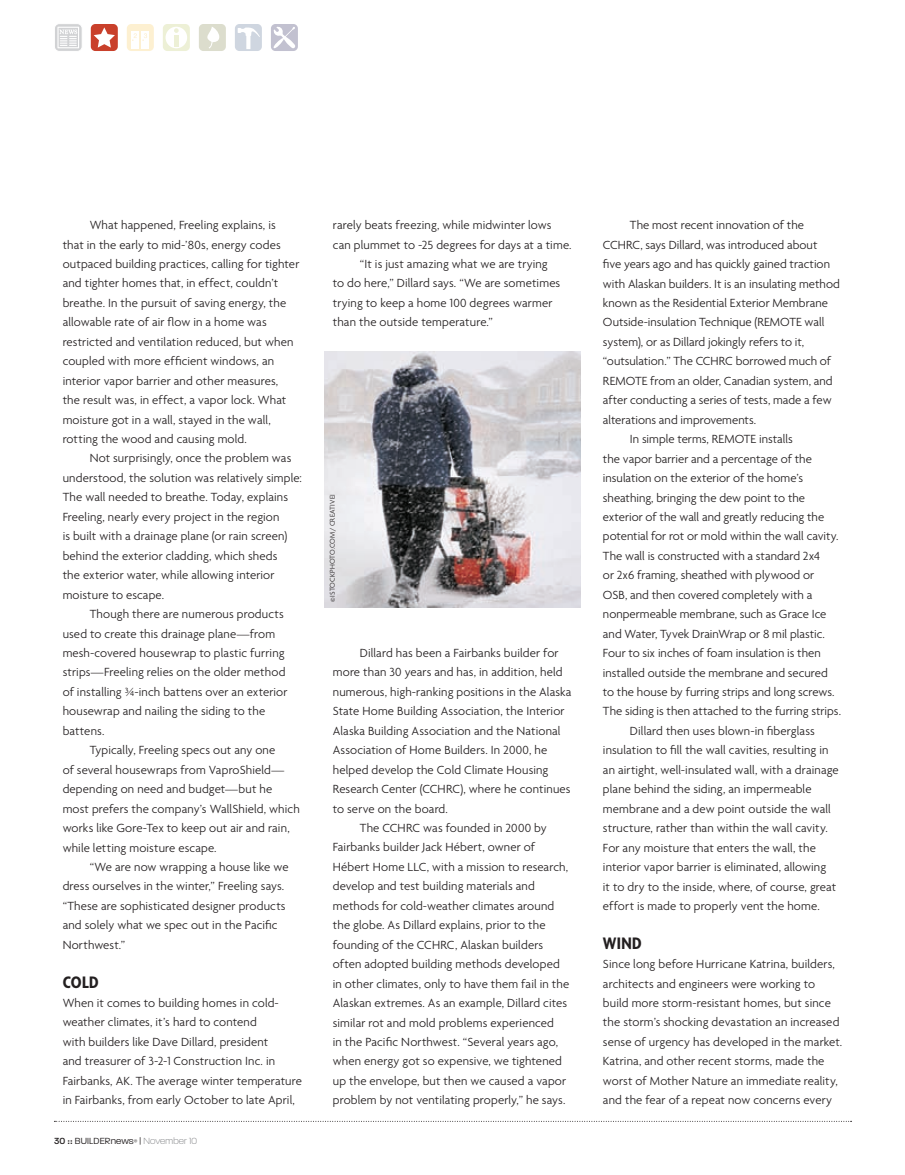
<style>
.page{position:relative;width:905px;height:1175px;background:#fff}
.page>*{position:absolute;margin:0;border:0;box-sizing:border-box;transform-origin:0 0}
.Subhead_-_Small{font:700 condensed 18px "Agenda";letter-spacing:.015em;color:#231f20}
.Body_Copy_-_Agenda_L{font:300 12.75px/19.5px "Agenda";letter-spacing:.005em;color:#231f20}
.Body_Copy_-_First_Pa{font:300 12.75px/19.5px "Agenda";letter-spacing:.01em;color:#231f20}
.t1{font:300 12px "Paralucent";letter-spacing:.01em;color:#231f20}
.t2{font:200 12px "Paralucent";letter-spacing:.015em;color:#787a7d}
.t3{font:300 7.5px "Agenda";letter-spacing:.02em;color:#231f20}
.t4{font:300 4.35px "Paralucent";color:#231f20}
.s1{font-weight:500}
.s2{font-family:"Alternate Gothic No 2 BT";font-weight:400}
.s3{font-weight:300;color:#231f20}
</style>
<div class="page">
<img style="left:324px;top:351px;width:256px;height:257px">
<svg style="left:54px;top:1120px;width:797px;height:1px"></svg>
<div style="left:91px;top:24px;width:27px;height:27px;background:#c9402b;border-radius:5px"></div>
<svg style="left:94px;top:27px;width:21px;height:21px"></svg>
<div style="left:163px;top:24px;width:27px;height:27px;background:#edf0d6;border-radius:5px"></div>
<div style="left:165px;top:27px;width:22px;height:21px;background:#fff;border-radius:50%"></div>
<hr style="left:174px;top:35px;width:4px;height:12px;background:#edf0d6">
<svg style="left:174px;top:28px;width:5px;height:5px"></svg>
<div style="left:127px;top:24px;width:27px;height:27px;background:#fdf0d1;border-radius:4px"></div>
<div style="left:131px;top:31px;width:8px;height:18px;background:#fff"></div>
<div style="left:142px;top:31px;width:7px;height:18px;background:#fff"></div>
<svg style="left:132px;top:33px;width:15px;height:8px"></svg>
<div style="left:199px;top:24px;width:27px;height:27px;background:#dcddcd;border-radius:5px"></div>
<svg style="left:207px;top:27px;width:12px;height:21px"></svg>
<div style="left:235px;top:24px;width:27px;height:27px;background:#cfd6e0;border-radius:4px"></div>
<svg style="left:238px;top:28px;width:22px;height:21px"></svg>
<div style="left:271px;top:24px;width:27px;height:27px;background:#c2c1d0;border-radius:4px"></div>
<svg style="left:272px;top:26px;width:23px;height:24px"></svg>
<div style="left:54px;top:24px;width:28px;height:27px;background:linear-gradient(to right,#dddee0,#dddedf);border-radius:5px"></div>
<div style="left:54px;top:23px;width:29px;height:29px;border:1px solid #fff;border-radius:5px"></div>
<svg style="left:57px;top:27px;width:22px;height:21px"></svg>
<p class="Body_Copy_-_Agenda_L" style="left:63px;top:215px;width:238px;text-indent:27px">What happened, Freeling explains, is that in the early to mid-’80s, energy codes outpaced building practices, calling for tighter and tighter homes that, in effect, couldn’t breathe. In the pursuit of saving energy, the allowable rate of air flow in a home was restricted and ventilation reduced, but when coupled with more efficient windows, an interior vapor barrier and other measures,<br>the result was, in effect, a vapor lock. What moisture got in a wall, stayed in the wall, rotting the wood and causing mold.</p>
<p class="Body_Copy_-_Agenda_L" style="left:63px;top:448px;width:241px;text-indent:27px">Not surprisingly, once the problem was understood, the solution was relatively simple:<br>The wall needed to breathe. Today, explains Freeling, nearly every project in the region<br>is built with a drainage plane (or rain screen) behind the exterior cladding, which sheds<br>the exterior water, while allowing interior moisture to escape.</p>
<p class="Body_Copy_-_Agenda_L" style="left:63px;top:604px;width:226px;text-indent:27px">Though there are numerous products used to create this drainage plane—from mesh-covered housewrap to plastic furring strips—Freeling relies on the older method of installing ¾-inch battens over an exterior housewrap and nailing the siding to the battens.</p>
<p class="Body_Copy_-_Agenda_L" style="left:63px;top:740px;width:238px;text-indent:27px">Typically, Freeling specs out any one<br>of several housewraps from VaproShield— depending on need and budget—but he most prefers the company’s WallShield, which works like Gore-Tex to keep out air and rain, while letting moisture escape.</p>
<p class="Body_Copy_-_Agenda_L" style="left:63px;top:857px;width:227px;text-indent:27px">“We are now wrapping a house like we dress ourselves in the winter,” Freeling says. “These are sophisticated designer products and solely what we spec out in the Pacific Northwest.”</p>
<p class="Subhead_-_Small" style="left:63px;top:971px;width:37px">COLD</p>
<p class="Body_Copy_-_First_Pa" style="left:63px;top:993px;width:241px">When it comes to building homes in cold&shy;weather climates, it’s hard to contend<br>with builders like Dave Dillard, president<br>and treasurer of 3-2-1 Construction Inc. in Fairbanks, AK. The average winter temperature in Fairbanks, from early October to late April,</p>
<p class="t1" style="left:54px;top:1134px;width:81px"><span class="s1">30</span> <span class="s2">::</span> BUILDERnews</p>
<p class="t4" style="left:134px;top:1138px;width:5px">®</p>
<p class="t2" style="left:139px;top:1134px;width:59px"><span class="s3">|</span> November 10</p>
<p class="Body_Copy_-_First_Pa" style="left:333px;top:215px;width:240px">rarely beats freezing, while midwinter lows can plummet to -25 degrees for days at a time.</p>
<p class="Body_Copy_-_Agenda_L" style="left:333px;top:254px;width:229px;text-indent:27px">“It is just amazing what we are trying to do here,” Dillard says. “We are sometimes trying to keep a home 100 degrees warmer than the outside temperature.”</p>
<p class="t3" style="left:328px;top:602px;width:109px;rotate:-90deg">©ISTOCKPHOTO.COM/ CREATIVEI</p>
<p class="Body_Copy_-_Agenda_L" style="left:333px;top:643px;width:240px;text-indent:27px">Dillard has been a Fairbanks builder for more than 30 years and has, in addition, held numerous, high-ranking positions in the Alaska State Home Building Association, the Interior Alaska Building Association and the National Association of Home Builders. In 2000, he helped develop the Cold Climate Housing Research Center (CCHRC), where he continues to serve on the board.</p>
<p class="Body_Copy_-_Agenda_L" style="left:333px;top:818px;width:238px;text-indent:27px">The CCHRC was founded in 2000 by Fairbanks builder Jack Hébert, owner of Hébert Home LLC, with a mission to research, develop and test building materials and methods for cold-weather climates around the globe. As Dillard explains, prior to the founding of the CCHRC, Alaskan builders often adopted building methods developed in other climates, only to have them fail in the Alaskan extremes. As an example, Dillard cites similar rot and mold problems experienced<br>in the Pacific Northwest. “Several years ago, when energy got so expensive, we tightened up the envelope, but then we caused a vapor problem by not ventilating properly,” he says.</p>
<p class="Body_Copy_-_Agenda_L" style="left:603px;top:215px;width:238px;text-indent:27px">The most recent innovation of the CCHRC, says Dillard, was introduced about<br>five years ago and has quickly gained traction with Alaskan builders. It is an insulating method known as the Residential Exterior Membrane Outside-insulation Technique (REMOTE wall system), or as Dillard jokingly refers to it, “outsulation.” The CCHRC borrowed much of REMOTE from an older, Canadian system, and after conducting a series of tests, made a few alterations and improvements.</p>
<p class="Body_Copy_-_Agenda_L" style="left:603px;top:429px;width:239px;text-indent:27px">In simple terms, REMOTE installs<br>the vapor barrier and a percentage of the insulation on the exterior of the home’s sheathing, bringing the dew point to the exterior of the wall and greatly reducing the potential for rot or mold within the wall cavity.<br>The wall is constructed with a standard 2x4<br>or 2x6 framing, sheathed with plywood or OSB, and then covered completely with a nonpermeable membrane, such as Grace Ice and Water, Tyvek DrainWrap or 8 mil plastic.<br>Four to six inches of foam insulation is then installed outside the membrane and secured to the house by furring strips and long screws.<br>The siding is then attached to the furring strips.</p>
<p class="Body_Copy_-_Agenda_L" style="left:603px;top:721px;width:237px;text-indent:27px">Dillard then uses blown-in fiberglass insulation to fill the wall cavities, resulting in an airtight, well-insulated wall, with a drainage plane behind the siding, an impermeable membrane and a dew point outside the wall structure, rather than within the wall cavity.<br>For any moisture that enters the wall, the interior vapor barrier is eliminated, allowing<br>it to dry to the inside, where, of course, great effort is made to properly vent the home.</p>
<p class="Subhead_-_Small" style="left:603px;top:932px;width:40px">WIND</p>
<p class="Body_Copy_-_First_Pa" style="left:603px;top:954px;width:241px">Since long before Hurricane Katrina, builders, architects and engineers were working to build more storm-resistant homes, but since the storm’s shocking devastation an increased sense of urgency has developed in the market.<br>Katrina, and other recent storms, made the worst of Mother Nature an immediate reality, and the fear of a repeat now concerns every</p>
</div>
